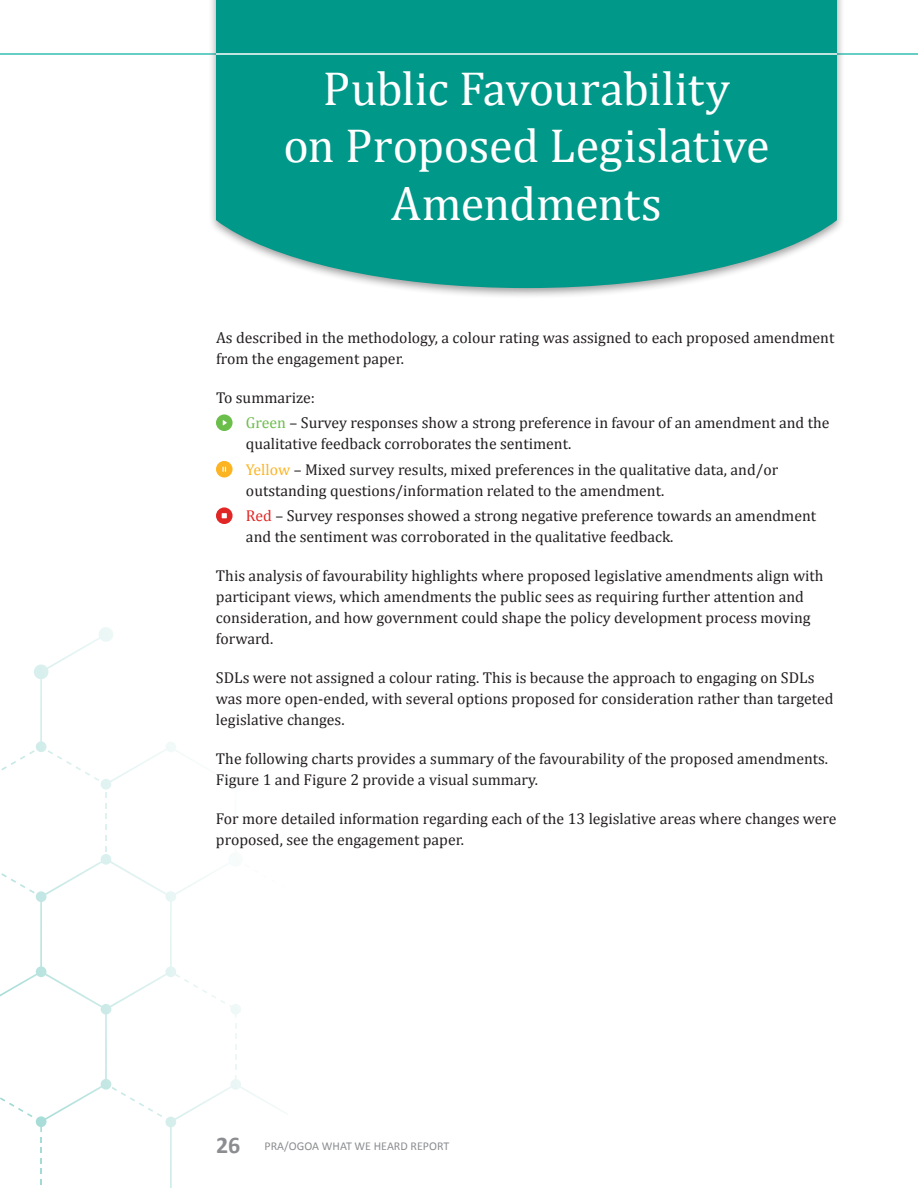
<style>
.page{position:relative;width:918px;height:1188px;background:#fff}
.page>*{position:absolute;margin:0;border:0;box-sizing:border-box;transform-origin:0 0}
.t1{font:48px/57.6px "Cambria";letter-spacing:-.01em;color:#fff;text-align:center}
.t2{font:15.75px/21px "Cambria";color:#231f20}
.t3{font:12px "Calibri";color:#8b8d90}
.s1{color:#6cbe4b}
.s2{color:#fcb423}
.s3{color:#e12725}
.s4{font-weight:700;font-size:24px}
</style>
<div class="page">
<hr style="left:0;top:53px;width:918px;height:2px;background:#36beb3">
<svg style="left:27px;top:742px;width:197px;height:237px"></svg>
<svg style="left:1px;top:873px;width:34px;height:20px"></svg>
<svg style="left:105px;top:792px;width:2px;height:16px"></svg>
<svg style="left:105px;top:825px;width:2px;height:26px"></svg>
<svg style="left:1px;top:627px;width:112px;height:154px"></svg>
<svg style="left:0;top:979px;width:288px;height:209px"></svg>
<div style="left:208px;top:0;width:637px;height:299px;background:#231f20;opacity:.45"></div>
<div style="left:216px;top:0;width:621px;height:288px;background:#009889"></div>
<div style="left:216px;top:414px;width:17px;height:17px;background:#6cbe4b;border-radius:50%"></div>
<svg style="left:223px;top:420px;width:4px;height:5px"></svg>
<div style="left:216px;top:461px;width:17px;height:17px;background:#fcb423;border-radius:50%"></div>
<svg style="left:222px;top:467px;width:4px;height:5px"></svg>
<svg style="left:216px;top:507px;width:17px;height:17px"></svg>
<svg style="left:222px;top:513px;width:5px;height:5px"></svg>
<hr style="left:216px;top:53px;width:621px;height:2px;background:#fff">
<h1 class="t1" style="left:283px;top:59px;width:488px">Public Favourability<br>on Proposed Legislative<br>Amendments</h1>
<p class="t2" style="left:216px;top:327px;width:620px">As described in the methodology, a colour rating was assigned to each proposed amendment from the engagement paper.</p>
<p class="t2" style="left:246px;top:384px;width:585px;line-height:25.5px;text-indent:-30px">To summarize:<br><span class="s1">Green</span> – Survey responses show a strong preference in favour of an amendment and the</p>
<p class="t2" style="left:246px;top:431px;width:534px;line-height:25.5px">qualitative feedback corroborates the sentiment.<br><span class="s2">Yellow</span> – Mixed survey results, mixed preferences in the qualitative data, and/or</p>
<p class="t2" style="left:246px;top:477px;width:572px;line-height:25.5px">outstanding questions/information related to the amendment.<br><span class="s3">Red</span> – Survey responses showed a strong negative preference towards an amendment</p>
<p class="t2" style="left:246px;top:526px;width:429px">and the sentiment was corroborated in the qualitative feedback.</p>
<p class="t2" style="left:216px;top:565px;width:609px">This analysis of favourability highlights where proposed legislative amendments align with participant views, which amendments the public sees as requiring further attention and consideration, and how government could shape the policy development process moving forward.</p>
<p class="t2" style="left:216px;top:667px;width:619px">SDLs were not assigned a colour rating. This is because the approach to engaging on SDLs was more open-ended, with several options proposed for consideration rather than targeted legislative changes.</p>
<p class="t2" style="left:216px;top:748px;width:614px">The following charts provides a summary of the favourability of the proposed amendments.<br>Figure 1 and Figure 2 provide a visual summary.</p>
<p class="t2" style="left:216px;top:808px;width:622px">For more detailed information regarding each of the 13 legislative areas where changes were proposed, see the engagement paper.</p>
<p class="t3" style="left:216px;top:1138px;width:235px"><span class="s4">26</span> PRA/OGOA WHAT WE HEARD REPORT</p>
</div>
